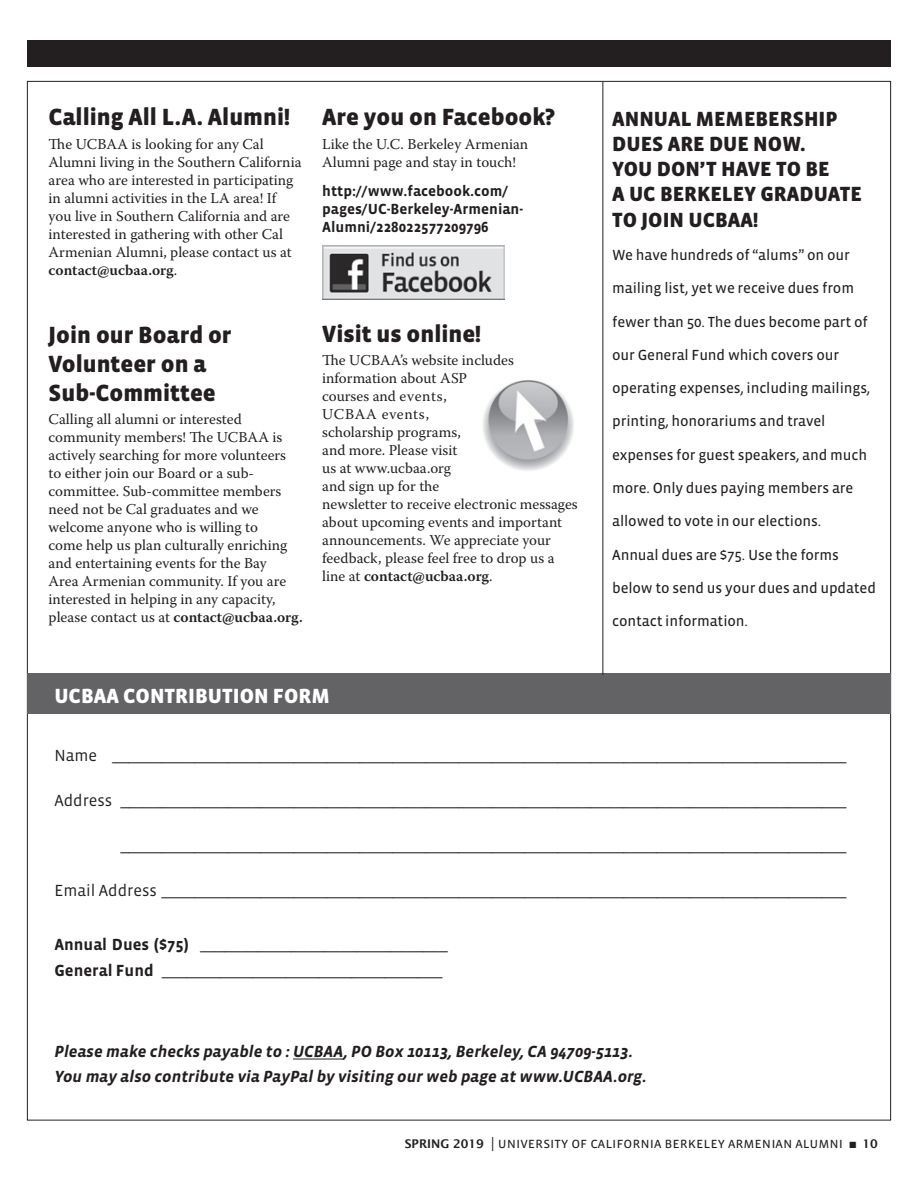
<style>
.page{position:relative;width:918px;height:1188px;background:#fff}
.page>*{position:absolute;margin:0;border:0;box-sizing:border-box;transform-origin:0 0}
.t1{font:900 24px/28.8px "Vista Sans OT";color:#231f20}
.t2{font:900 21px/25.2px "Vista Sans OT";color:#231f20}
.t3{font:900 21px "Vista Sans OT";color:#fff}
.t4{font:16.5px/26.1px "Vista Sans OT";color:#231f20}
.t5{font:italic 700 16.5px/25.5px "Vista Sans OT";color:#231f20}
.t6{font:15px/18px "Warnock Pro";color:#231f20}
.t7{font:15px "Vista Sans OT";letter-spacing:-.01em;color:#231f20}
.t8{font:700 15px/18px "Vista Sans OT";color:#231f20}
.t9{font:15px "Vista Sans OT";color:#231f20}
.s1{font-weight:600}
.s2{font-weight:700}
.s3{font-family:"Lucida Sans";font-weight:600;font-size:12px}
</style>
<div class="page">
<div style="left:27px;top:40px;width:864px;height:28px;background:#231f20"></div>
<div style="left:27px;top:673px;width:863px;height:41px;background:#636366"></div>
<hr style="left:293px;top:1059px;width:51px;height:1px;background:#231f20">
<hr style="left:603px;top:82px;width:1px;height:593px;background:#231f20">
<img style="left:322px;top:245px;width:182px;height:55px">
<img style="left:483px;top:380px;width:91px;height:91px">
<h1 class="t1" style="left:49px;top:103px;width:243px">Calling All L.A. Alumni!</h1>
<p class="t6" style="left:49px;top:135px;width:254px">The UCBAA is looking for any Cal Alumni living in the Southern California area who are interested in participating in alumni activities in the LA area! If you live in Southern California and are interested in gathering with other Cal Armenian Alumni, please contact us at <span class="s1">contact@ucbaa.org</span>.</p>
<h1 class="t1" style="left:49px;top:321px;width:184px">Join our Board or<br>Volunteer on a<br>Sub-Committee</h1>
<p class="t6" style="left:49px;top:410px;width:256px">Calling all alumni or interested community members! The UCBAA is actively searching for more volunteers<br>to either join our Board or a sub&shy;committee. Sub-committee members need not be Cal graduates and we welcome anyone who is willing to<br>come help us plan culturally enriching and entertaining events for the Bay<br>Area Armenian community. If you are interested in helping in any capacity, please contact us at <span class="s1">contact@ucbaa.org.</span></p>
<h1 class="t1" style="left:322px;top:103px;width:235px">Are you on Facebook?</h1>
<p class="t6" style="left:322px;top:135px;width:208px">Like the U.C. Berkeley Armenian<br>Alumni page and stay in touch!</p>
<p class="t8" style="left:322px;top:182px;width:202px">http://www.facebook.com/ pages/UC-Berkeley-Armenian-<br>Alumni/228022577209796</p>
<h1 class="t1" style="left:322px;top:320px;width:161px">Visit us online!</h1>
<p class="t6" style="left:322px;top:351px;width:257px">The UCBAA’s website includes information about ASP<br>courses and events,<br>UCBAA events,<br>scholarship programs,<br>and more. Please visit<br>us at www.ucbaa.org<br>and sign up for the<br>newsletter to receive electronic messages about upcoming events and important announcements. We appreciate your feedback, please feel free to drop us a line at <span class="s1">contact@ucbaa.org</span>.</p>
<h2 class="t3" style="left:54px;top:685px;width:277px">UCBAA CONTRIBUTION FORM</h2>
<h2 class="t2" style="left:612px;top:107px;width:251px">ANNUAL MEMEBERSHIP<br>DUES ARE DUE NOW.<br>YOU DON’T HAVE TO BE<br>A UC BERKELEY GRADUATE<br>TO JOIN UCBAA!</h2>
<p class="t7" style="left:612px;top:247px;width:239px">We have hundreds of “alums” on our</p>
<p class="t7" style="left:612px;top:280px;width:243px">mailing list, yet we receive dues from</p>
<p class="t7" style="left:612px;top:314px;width:257px">fewer than 50. The dues become part of</p>
<p class="t7" style="left:612px;top:347px;width:228px">our General Fund which covers our</p>
<p class="t7" style="left:612px;top:380px;width:260px">operating expenses, including mailings,</p>
<p class="t7" style="left:612px;top:414px;width:215px">printing, honorariums and travel</p>
<p class="t7" style="left:612px;top:447px;width:256px">expenses for guest speakers, and much</p>
<p class="t7" style="left:612px;top:480px;width:243px">more. Only dues paying members are</p>
<p class="t7" style="left:612px;top:514px;width:210px">allowed to vote in our elections.</p>
<p class="t7" style="left:612px;top:547px;width:228px">Annual dues are $75. Use the forms</p>
<p class="t7" style="left:612px;top:580px;width:265px">below to send us your dues and updated</p>
<p class="t7" style="left:612px;top:613px;width:137px">contact information.</p>
<p class="t4" style="left:54px;top:743px;width:793px">Name _________________________________________________________________________________________</p>
<p class="t4" style="left:54px;top:788px;width:793px">Address ________________________________________________________________________________________</p>
<p class="t4" style="left:120px;top:833px;width:727px">________________________________________________________________________________________</p>
<p class="t4" style="left:54px;top:878px;width:793px">Email Address ___________________________________________________________________________________</p>
<p class="t4" style="left:54px;top:932px;width:395px"><span class="s2">Annual Dues ($75)</span> ______________________________<br><span class="s2">General Fund</span> __________________________________</p>
<p class="t5" style="left:54px;top:1039px;width:594px">Please make checks payable to : UCBAA, PO Box 10113, Berkeley, CA 94709-5113.<br>You may also contribute via PayPal by visiting our web page at www.UCBAA.org.</p>
<p class="t9" style="left:405px;top:1135px;width:474px"><span class="s3">SPRING 2019</span> | university of california berkeley armenian alumni ■ <span class="s3">10</span></p>
</div>
